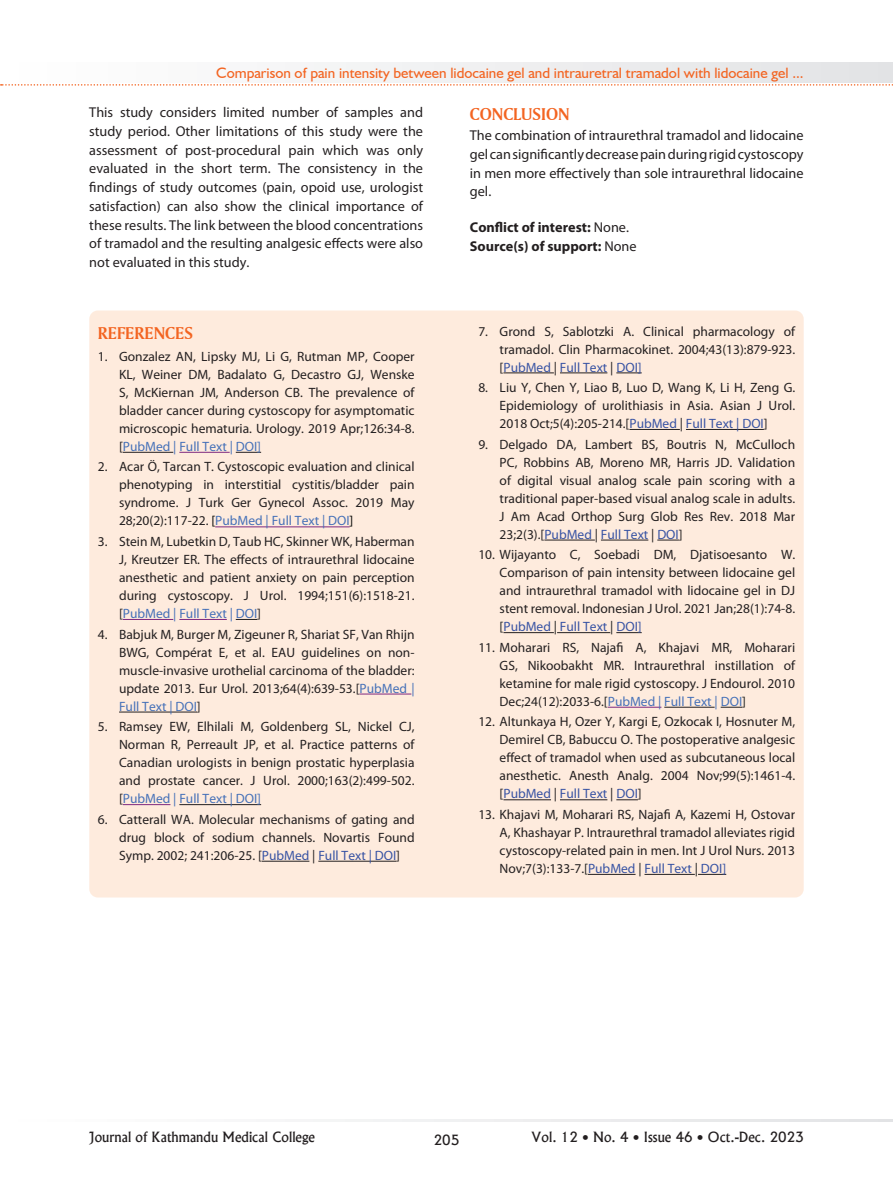
<style>
.page{position:relative;width:893px;height:1191px;background:#fff}
.page>*{position:absolute;margin:0;border:0;box-sizing:border-box;transform-origin:0 0}
.t1{font:18px "Amerigo BT Bold A";color:#f36421}
.t2{font:15px "Humanist 521 BT";color:#f36421}
.t3{font:14.25px/18.8px "Myriad Pro";color:#231f20;text-align:justify}
.t4{font:700 14.25px/18.8px "Myriad Pro";color:#231f20}
.t5{font:13.5px/18px "Myriad Pro";color:#231f20;text-align:justify}
.t6{font:13.5px "Alaska";color:#231f20}
.s1{font-weight:400}
.s2{color:#4671b8}
.s3{color:#040503}
.s4{color:#3853a3}
.s5{color:#1f2020}
.s6{color:#1e1f1e}
</style>
<div class="page">
<svg style="left:313px;top:1119px;width:580px;height:2px"></svg>
<div style="left:1px;top:63px;width:892px;height:20px;background:linear-gradient(to right,#fff,#e2e3e5)"></div>
<svg style="left:1px;top:84px;width:892px;height:2px"></svg>
<div style="left:89px;top:310px;width:715px;height:587px;background:#feebdd;border-radius:9px"></div>
<hr style="left:123px;top:452px;width:50px;height:1px;background:#231f20">
<hr style="left:179px;top:452px;width:51px;height:1px;background:#7e287e">
<svg style="left:236px;top:452px;width:25px;height:1px"></svg>
<hr style="left:215px;top:526px;width:135px;height:1px;background:#7e287e">
<hr style="left:123px;top:619px;width:50px;height:1px;background:#7e287e">
<hr style="left:179px;top:619px;width:48px;height:1px;background:#7e287e">
<svg style="left:236px;top:619px;width:21px;height:1px"></svg>
<hr style="left:359px;top:693px;width:52px;height:1px;background:#7e287e">
<hr style="left:119px;top:711px;width:78px;height:1px;background:#231f20">
<hr style="left:123px;top:804px;width:47px;height:1px;background:#7e287e">
<hr style="left:179px;top:804px;width:82px;height:1px;background:#231f20">
<hr style="left:262px;top:861px;width:47px;height:1px;background:#231f20">
<hr style="left:318px;top:861px;width:78px;height:1px;background:#231f20">
<hr style="left:503px;top:372px;width:51px;height:1px;background:#231f20">
<hr style="left:560px;top:372px;width:47px;height:1px;background:#231f20">
<svg style="left:616px;top:372px;width:26px;height:1px"></svg>
<hr style="left:629px;top:429px;width:51px;height:1px;background:#231f20">
<hr style="left:686px;top:429px;width:78px;height:1px;background:#231f20">
<hr style="left:544px;top:540px;width:51px;height:1px;background:#231f20">
<hr style="left:601px;top:540px;width:47px;height:1px;background:#231f20">
<svg style="left:657px;top:540px;width:22px;height:1px"></svg>
<hr style="left:503px;top:632px;width:51px;height:1px;background:#231f20">
<hr style="left:557px;top:632px;width:53px;height:1px;background:#231f20">
<svg style="left:616px;top:632px;width:26px;height:1px"></svg>
<hr style="left:608px;top:707px;width:53px;height:1px;background:#7e287e">
<hr style="left:664px;top:707px;width:51px;height:1px;background:#231f20">
<svg style="left:721px;top:707px;width:21px;height:1px"></svg>
<hr style="left:503px;top:799px;width:48px;height:1px;background:#231f20">
<hr style="left:560px;top:799px;width:47px;height:1px;background:#231f20">
<svg style="left:616px;top:799px;width:22px;height:1px"></svg>
<hr style="left:588px;top:874px;width:48px;height:1px;background:#231f20">
<hr style="left:644px;top:874px;width:51px;height:1px;background:#231f20">
<svg style="left:698px;top:874px;width:28px;height:1px"></svg>
<p class="t2" style="left:216px;top:63px;width:589px">Comparison of pain intensity between lidocaine gel and intrauretral tramadol with lidocaine gel ...</p>
<p class="t3" style="left:89px;top:103px;width:335px">This study considers limited number of samples and study period. Other limitations of this study were the assessment of post-procedural pain which was only evaluated in the short term. The consistency in the findings of study outcomes (pain, opoid use, urologist satisfaction) can also show the clinical importance of these results. The link between the blood concentrations of tramadol and the resulting analgesic effects were also not evaluated in this study.</p>
<h1 class="t1" style="left:470px;top:103px;width:101px">CONCLUSION</h1>
<p class="t3" style="left:470px;top:126px;width:335px">The combination of intraurethral tramadol and lidocaine gel can significantly decrease pain during rigid cystoscopy in men more effectively than sole intraurethral lidocaine gel.</p>
<p class="t4" style="left:470px;top:217px;width:168px">Conflict of interest: <span class="s1">None.<br></span>Source(s) of support: <span class="s1">None</span></p>
<h1 class="t1" style="left:98px;top:322px;width:97px">REFERENCES</h1>
<p class="t5" style="left:119px;top:347px;width:297px;text-indent:-21px">1. Gonzalez AN, Lipsky MJ, Li G, Rutman MP, Cooper KL, Weiner DM, Badalato G, Decastro GJ, Wenske S, McKiernan JM, Anderson CB. The prevalence of bladder cancer during cystoscopy for asymptomatic microscopic hematuria. Urology. 2019 Apr;126:34-8. [<span class="s2">PubMed | Full Text | DOI]</span></p>
<p class="t5" style="left:119px;top:458px;width:297px;text-indent:-21px">2. Acar Ö, Tarcan T. Cystoscopic evaluation and clinical phenotyping in interstitial cystitis/bladder pain syndrome. J Turk Ger Gynecol Assoc. 2019 May 28;20(2):117-22. <span class="s3">[</span><span class="s2">PubMed | Full Text | DOI</span><span class="s3">]</span></p>
<p class="t5" style="left:119px;top:532px;width:297px;text-indent:-21px">3. Stein M, Lubetkin D, Taub HC, Skinner WK, Haberman J, Kreutzer ER. The effects of intraurethral lidocaine anesthetic and patient anxiety on pain perception during cystoscopy. J Urol. 1994;151(6):1518-21. [<span class="s2">PubMed | Full Text | DOI</span>]</p>
<p class="t5" style="left:119px;top:625px;width:297px;text-indent:-21px">4. Babjuk M, Burger M, Zigeuner R, Shariat SF, Van Rhijn BWG, Compérat E, et al. EAU guidelines on non&shy;muscle-invasive urothelial carcinoma of the bladder: update 2013. Eur Urol. 2013;64(4):639-53.[<span class="s2">PubMed | Full Text | DOI</span>]</p>
<p class="t5" style="left:119px;top:717px;width:297px;text-indent:-21px">5. Ramsey EW, Elhilali M, Goldenberg SL, Nickel CJ, Norman R, Perreault JP, et al. Practice patterns of Canadian urologists in benign prostatic hyperplasia and prostate cancer. J Urol. 2000;163(2):499-502. [<span class="s2">PubMed | Full Text | DOI]</span></p>
<p class="t5" style="left:119px;top:810px;width:297px;text-indent:-21px">6. Catterall WA. Molecular mechanisms of gating and drug block of sodium channels. Novartis Found Symp. 2002; 241:206-25. [<span class="s4">PubMed</span> | <span class="s4">Full Text | DOI</span>]</p>
<p class="t5" style="left:500px;top:322px;width:297px;text-indent:-21px">7. Grond S, Sablotzki A. Clinical pharmacology of tramadol. Clin Pharmacokinet. 2004;43(13):879-923. [<span class="s4">PubMed</span> | <span class="s4">Full Text</span> | <span class="s4">DOI]</span></p>
<p class="t5" style="left:500px;top:378px;width:297px;text-indent:-21px">8. Liu Y, Chen Y, Liao B, Luo D, Wang K, Li H, Zeng G.<br>Epidemiology of urolithiasis in Asia. Asian J Urol.<br>2018 Oct;5(4):205-214.[<span class="s4">PubMed</span> | <span class="s4">Full Text | DOI</span>]</p>
<p class="t5" style="left:500px;top:435px;width:297px;text-indent:-21px">9. Delgado DA, Lambert BS, Boutris N, McCulloch PC, Robbins AB, Moreno MR, Harris JD. Validation of digital visual analog scale pain scoring with a traditional paper-based visual analog scale in adults.<br>J Am Acad Orthop Surg Glob Res Rev. 2018 Mar 23;2(3).[<span class="s4">PubMed</span> | <span class="s4">Full Text</span> | <span class="s4">DOI</span>]</p>
<p class="t5" style="left:500px;top:545px;width:297px;text-indent:-21px">10. Wijayanto C, Soebadi DM, Djatisoesanto W.<br>Comparison of pain intensity between lidocaine gel and intraurethral tramadol with lidocaine gel in DJ stent removal. Indonesian J Urol. 2021 Jan;28(1):74-8. <span class="s5">[</span><span class="s4">PubMed</span> <span class="s5">|</span> <span class="s4">Full Text</span> <span class="s5">|</span> <span class="s4">DOI]</span></p>
<p class="t5" style="left:500px;top:638px;width:297px;text-indent:-21px">11. Moharari RS, Najafi A, Khajavi MR, Moharari GS, Nikoobakht MR. Intraurethral instillation of ketamine for male rigid cystoscopy. J Endourol. 2010<br>Dec;24(12):2033-6.<span class="s6">[</span><span class="s2">PubMed | Full Text | DOI</span><span class="s6">]</span></p>
<p class="t5" style="left:500px;top:712px;width:297px;text-indent:-21px">12. Altunkaya H, Ozer Y, Kargi E, Ozkocak I, Hosnuter M, Demirel CB, Babuccu O. The postoperative analgesic effect of tramadol when used as subcutaneous local anesthetic. Anesth Analg. 2004 Nov;99(5):1461-4. [<span class="s4">PubMed</span> | <span class="s4">Full Text</span> | <span class="s4">DOI</span>]</p>
<p class="t5" style="left:500px;top:805px;width:297px;text-indent:-21px">13. Khajavi M, Moharari RS, Najafi A, Kazemi H, Ostovar A, Khashayar P. Intraurethral tramadol alleviates rigid cystoscopy-related pain in men. Int J Urol Nurs. 2013<br>Nov;7(3):133-7.<span class="s6">[</span><span class="s4">PubMed</span> <span class="s6">|</span> <span class="s4">Full Text</span> <span class="s6">|</span> <span class="s4">DOI]</span></p>
<p class="t6" style="left:89px;top:1129px;width:227px">Journal of Kathmandu Medical College</p>
<p class="t6" style="left:434px;top:1131px;width:27px">205</p>
<p class="t6" style="left:531px;top:1129px;width:274px">Vol. 12 • No. 4 • Issue 46 • Oct.-Dec. 2023</p>
</div>
